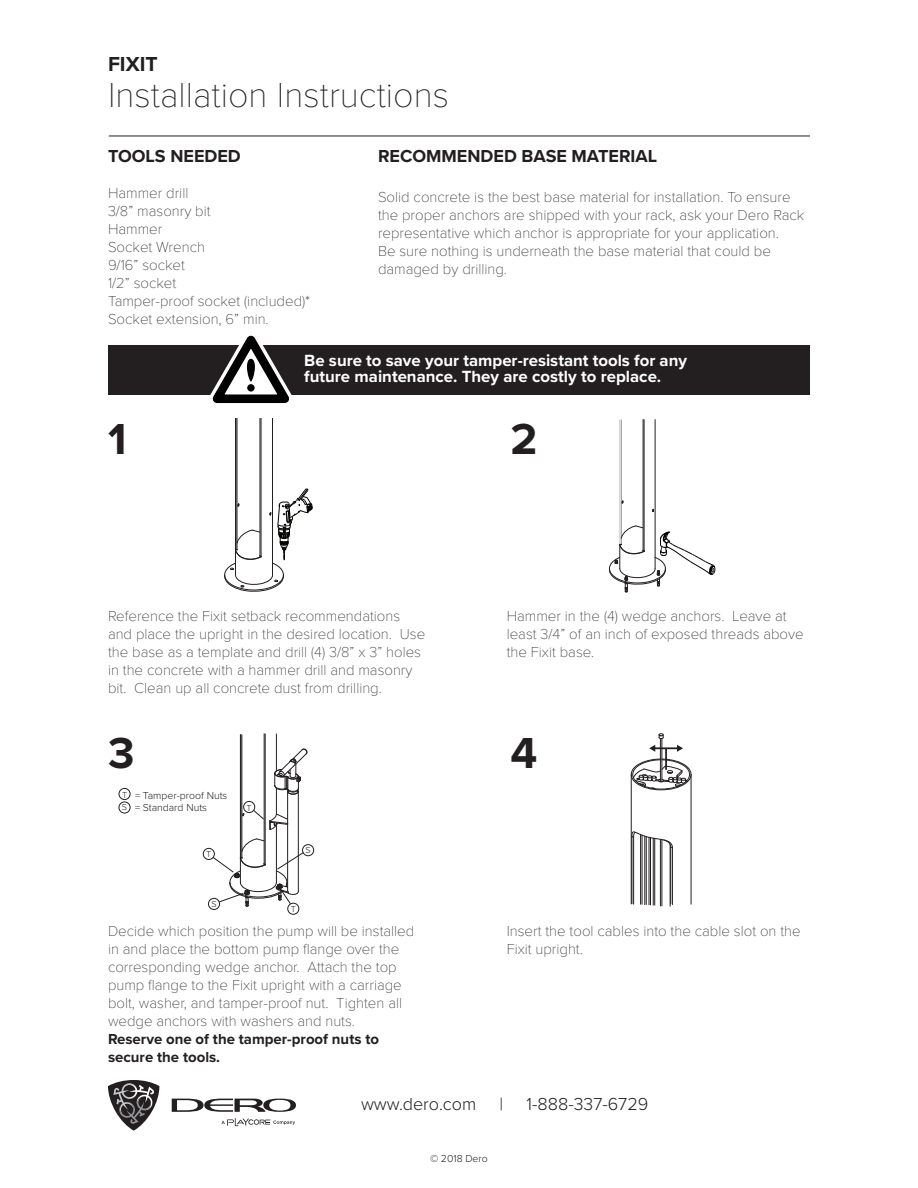
<style>
.page{position:relative;width:918px;height:1188px;background:#fff}
.page>*{position:absolute;margin:0;border:0;box-sizing:border-box;transform-origin:0 0}
.t1{font:700 45px "Proxima Nova";color:#231f20}
.BW_Page_Name{font:100 36px "Proxima Nova T";color:#231f20}
.BW_Product_Name{font:700 21px "Proxima Nova";color:#231f20}
.t2{font:700 18px "Proxima Nova";color:#231f20}
.t3{font:300 18px "Proxima Nova";color:#231f20}
.Install_Text{font:700 16.8px/16.5px "Proxima Nova";color:#fff}
.Install_Text-2{font:100 15px/18px "Proxima Nova T";color:#231f20}
.Install_Text-3{font:700 15px/18px "Proxima Nova";color:#231f20}
.t4{font:300 10.5px "Proxima Nova";color:#231f20}
.t5{font:300 9px "Proxima Nova";color:#231f20}
</style>
<div class="page">
<hr style="left:109px;top:136px;width:701px;height:1px;background:#231f20">
<svg style="left:172px;top:1099px;width:124px;height:13px"></svg>
<svg style="left:108px;top:1080px;width:51px;height:51px"></svg>
<svg style="left:221px;top:1118px;width:74px;height:8px"></svg>
<hr style="left:272px;top:418px;width:1px;height:157px;background:#231f20">
<hr style="left:235px;top:418px;width:1px;height:132px;background:#231f20">
<hr style="left:261px;top:418px;width:1px;height:139px;background:#231f20">
<hr style="left:236px;top:418px;width:1px;height:131px;background:#231f20">
<hr style="left:260px;top:418px;width:1px;height:138px;background:#231f20">
<hr style="left:237px;top:418px;width:1px;height:132px;background:#231f20">
<svg style="left:224px;top:489px;width:89px;height:103px"></svg>
<hr style="left:287px;top:824px;width:1px;height:67px;background:#231f20">
<hr style="left:298px;top:791px;width:1px;height:101px;background:#231f20">
<hr style="left:276px;top:825px;width:1px;height:57px;background:#231f20">
<hr style="left:276px;top:734px;width:1px;height:37px;background:#231f20">
<hr style="left:240px;top:735px;width:1px;height:123px;background:#231f20">
<hr style="left:265px;top:734px;width:1px;height:131px;background:#231f20">
<hr style="left:241px;top:734px;width:1px;height:124px;background:#231f20">
<hr style="left:264px;top:734px;width:1px;height:130px;background:#231f20">
<hr style="left:242px;top:735px;width:1px;height:123px;background:#231f20">
<hr style="left:655px;top:420px;width:1px;height:149px;background:#231f20">
<hr style="left:644px;top:420px;width:1px;height:131px;background:#231f20">
<hr style="left:620px;top:420px;width:1px;height:124px;background:#231f20">
<hr style="left:643px;top:419px;width:1px;height:132px;background:#231f20">
<hr style="left:621px;top:420px;width:1px;height:125px;background:#231f20">
<svg style="left:608px;top:526px;width:108px;height:66px"></svg>
<hr style="left:660px;top:739px;width:1px;height:43px;background:#231f20">
<hr style="left:660px;top:839px;width:1px;height:67px;background:#231f20">
<hr style="left:662px;top:840px;width:1px;height:66px;background:#231f20">
<hr style="left:662px;top:739px;width:1px;height:43px;background:#231f20">
<hr style="left:670px;top:845px;width:1px;height:61px;background:#231f20">
<hr style="left:653px;top:838px;width:1px;height:67px;background:#231f20">
<hr style="left:654px;top:838px;width:1px;height:67px;background:#231f20">
<hr style="left:649px;top:837px;width:1px;height:68px;background:#231f20">
<hr style="left:650px;top:838px;width:1px;height:67px;background:#231f20">
<hr style="left:645px;top:836px;width:1px;height:69px;background:#231f20">
<hr style="left:646px;top:837px;width:1px;height:68px;background:#231f20">
<hr style="left:640px;top:835px;width:1px;height:69px;background:#231f20">
<hr style="left:642px;top:835px;width:1px;height:69px;background:#231f20">
<hr style="left:691px;top:774px;width:1px;height:130px;background:#231f20">
<hr style="left:631px;top:774px;width:1px;height:130px;background:#231f20">
<svg style="left:658px;top:733px;width:6px;height:6px"></svg>
<hr style="left:672px;top:848px;width:1px;height:57px;background:#231f20">
<hr style="left:632px;top:837px;width:1px;height:67px;background:#231f20">
<svg style="left:630px;top:759px;width:62px;height:33px"></svg>
<hr style="left:633px;top:837px;width:1px;height:67px;background:#231f20">
<svg style="left:632px;top:831px;width:41px;height:17px"></svg>
<hr style="left:665px;top:748px;width:2px;height:22px;background:#231f20">
<hr style="left:654px;top:747px;width:24px;height:2px;background:#231f20">
<svg style="left:649px;top:745px;width:6px;height:7px"></svg>
<svg style="left:677px;top:745px;width:6px;height:7px"></svg>
<div style="left:203px;top:848px;width:12px;height:12px;border:1px solid #231f20;border-radius:50%"></div>
<div style="left:243px;top:801px;width:12px;height:12px;border:1px solid #231f20;border-radius:50%"></div>
<div style="left:288px;top:903px;width:11px;height:11px;border:1px solid #231f20;border-radius:50%"></div>
<div style="left:208px;top:898px;width:12px;height:12px;border:1px solid #231f20;border-radius:50%"></div>
<div style="left:302px;top:844px;width:12px;height:12px;border:1px solid #231f20;border-radius:50%"></div>
<svg style="left:213px;top:839px;width:91px;height:68px"></svg>
<svg style="left:253px;top:748px;width:55px;height:82px"></svg>
<div style="left:119px;top:788px;width:11px;height:12px;border:1px solid #231f20;border-radius:50%"></div>
<div style="left:119px;top:802px;width:11px;height:11px;border:1px solid #231f20;border-radius:50%"></div>
<div style="left:108px;top:345px;width:702px;height:50px;background:#231f20"></div>
<svg style="left:210px;top:335px;width:82px;height:68px"></svg>
<p class="BW_Product_Name" style="left:108px;top:48px;width:51px">FIXIT</p>
<p class="BW_Page_Name" style="left:108px;top:74px;width:343px">Installation Instructions</p>
<p class="t2" style="left:108px;top:143px;width:134px">TOOLS NEEDED</p>
<p class="Install_Text-2" style="left:108px;top:184px;width:82px">Hammer drill</p>
<p class="Install_Text-2" style="left:108px;top:202px;width:104px">3/8” masonry bit</p>
<p class="Install_Text-2" style="left:108px;top:220px;width:56px">Hammer</p>
<p class="Install_Text-2" style="left:108px;top:238px;width:99px">Socket Wrench</p>
<p class="Install_Text-2" style="left:108px;top:256px;width:78px">9/16” socket</p>
<p class="Install_Text-2" style="left:108px;top:274px;width:70px">1/2” socket</p>
<p class="Install_Text-2" style="left:108px;top:292px;width:204px">Tamper-proof socket (included)*</p>
<p class="Install_Text-2" style="left:108px;top:310px;width:162px">Socket extension, 6” min.</p>
<p class="t2" style="left:378px;top:143px;width:281px">RECOMMENDED BASE MATERIAL</p>
<p class="Install_Text-2" style="left:378px;top:188px;width:428px">Solid concrete is the best base material for installation. To ensure the proper anchors are shipped with your rack, ask your Dero Rack representative which anchor is appropriate for your application.<br>Be sure nothing is underneath the base material that could be damaged by drilling.</p>
<p class="t1" style="left:108px;top:405px;width:20px">1</p>
<p class="Install_Text" style="left:304px;top:352px;width:384px">Be sure to save your tamper-resistant tools for any future maintenance. They are costly to replace.</p>
<p class="t1" style="left:511px;top:405px;width:28px">2</p>
<p class="Install_Text-2" style="left:108px;top:607px;width:319px">Reference the Fixit setback recommendations and place the upright in the desired location. Use the base as a template and drill (4) 3/8” x 3” holes in the concrete with a hammer drill and masonry bit. Clean up all concrete dust from drilling.</p>
<p class="Install_Text-2" style="left:507px;top:607px;width:299px">Hammer in the (4) wedge anchors. Leave at least 3/4” of an inch of exposed threads above the Fixit base.</p>
<p class="t1" style="left:108px;top:720px;width:28px">3</p>
<p class="t1" style="left:511px;top:720px;width:28px">4</p>
<p class="t5" style="left:122px;top:788px;width:7px">T</p>
<p class="t5" style="left:122px;top:801px;width:7px">S</p>
<p class="t4" style="left:135px;top:787px;width:94px">= Tamper-proof Nuts</p>
<p class="t4" style="left:135px;top:800px;width:74px">= Standard Nuts</p>
<p class="t5" style="left:206px;top:848px;width:7px">T</p>
<p class="t5" style="left:211px;top:897px;width:7px">S</p>
<p class="t5" style="left:247px;top:801px;width:7px">T</p>
<p class="t5" style="left:306px;top:843px;width:7px">S</p>
<p class="t5" style="left:291px;top:903px;width:7px">T</p>
<p class="Install_Text-2" style="left:108px;top:922px;width:308px">Decide which position the pump will be installed in and place the bottom pump flange over the corresponding wedge anchor. Attach the top pump flange to the Fixit upright with a carriage bolt, washer, and tamper-proof nut. Tighten all wedge anchors with washers and nuts.</p>
<p class="Install_Text-3" style="left:108px;top:1030px;width:273px">Reserve one of the tamper-proof nuts to secure the tools.</p>
<p class="Install_Text-2" style="left:507px;top:922px;width:296px">Insert the tool cables into the cable slot on the<br>Fixit upright.</p>
<p class="t3" style="left:361px;top:1091px;width:117px">www.dero.com</p>
<p class="t3" style="left:500px;top:1091px;width:5px">|</p>
<p class="t3" style="left:527px;top:1091px;width:123px">1-888-337-6729</p>
<p class="t4" style="left:430px;top:1150px;width:59px">© 2018 Dero</p>
</div>
